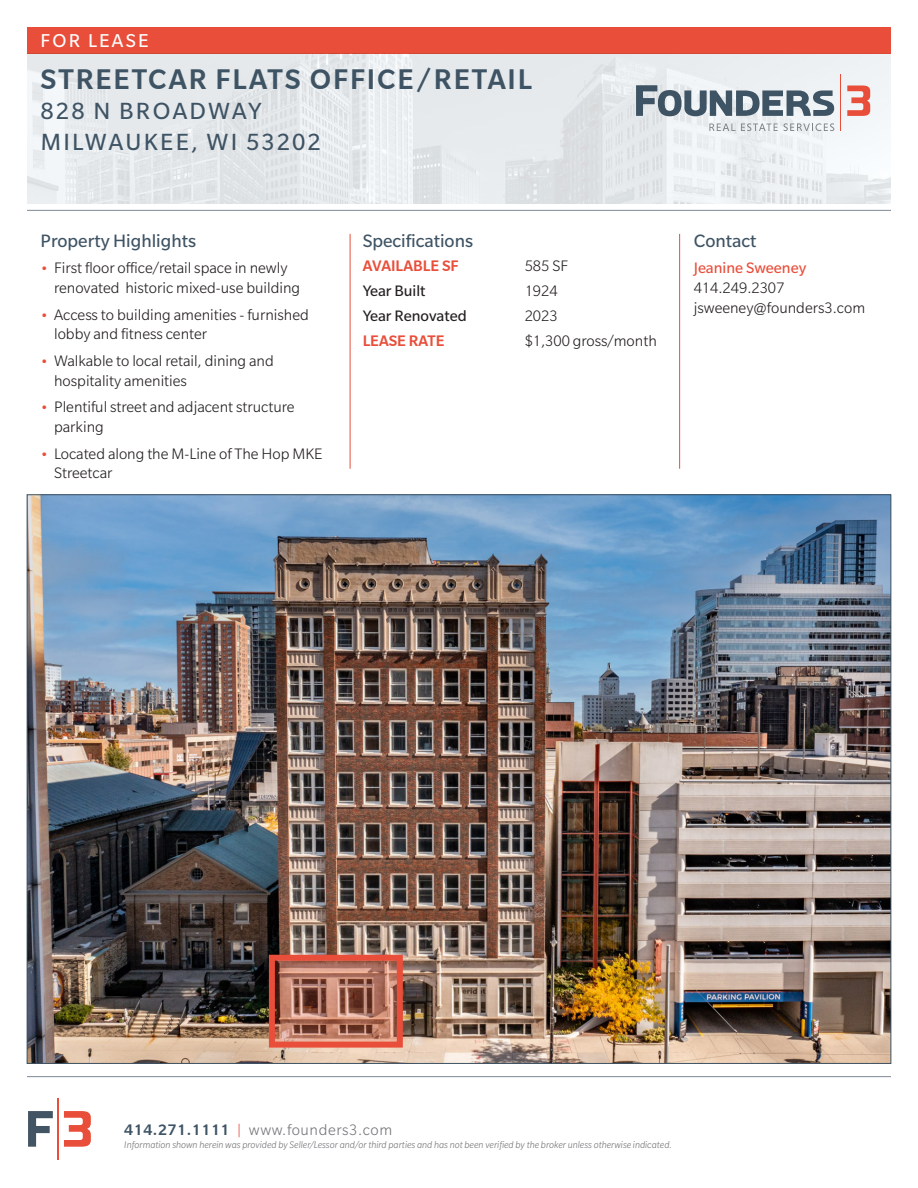
<style>
.page{position:relative;width:918px;height:1188px;background:#fff}
.page>*{position:absolute;margin:0;border:0;box-sizing:border-box;transform-origin:0 0}
.t1{font:500 30.75px "Slate Pro";letter-spacing:.06em;color:#3e5364}
.t2{font:25.5px/30.6px "Slate Pro";letter-spacing:.09em;color:#3e5364}
.t3{font:20.25px "Slate Pro";letter-spacing:.11em;color:#fff}
.t4{font:19.5px "Slate Pro";color:#3e5364}
.t5{font:300 16.5px/19.8px "Slate Pro";color:#231f20}
.t6{font:300 16.5px "Slate Pro";letter-spacing:.035em;color:#757679}
.t7{font:16.5px "Slate Pro";color:#231f20}
.t8{font:500 16.5px "Slate Pro";color:#e94e3a}
.t9{font:16.5px "Slate Pro";color:#e94e3a}
.t10{font:italic 300 10.5px "Slate Pro";color:#757679}
.s1{font-weight:400;font-size:15px;color:#e94e3a}
.s2{font-weight:500;color:#3e5364}
.s3{color:#e94e3a}
</style>
<div class="page">
<img style="left:27px;top:54px;width:864px;height:150px">
<hr style="left:58px;top:1098px;width:1px;height:62px;background:#e94e3a">
<svg style="left:28px;top:1111px;width:25px;height:36px"></svg>
<svg style="left:64px;top:1111px;width:27px;height:36px"></svg>
<hr style="left:27px;top:210px;width:864px;height:1px;background:#7d8995">
<div style="left:27px;top:27px;width:864px;height:27px;background:#e94e3a"></div>
<hr style="left:840px;top:74px;width:1px;height:57px;background:#e94e3a">
<svg style="left:636px;top:85px;width:198px;height:31px"></svg>
<svg style="left:847px;top:86px;width:23px;height:30px"></svg>
<svg style="left:709px;top:124px;width:26px;height:7px"></svg>
<svg style="left:741px;top:123px;width:37px;height:8px"></svg>
<svg style="left:784px;top:123px;width:50px;height:8px"></svg>
<hr style="left:27px;top:1076px;width:864px;height:1px;background:#7d8995">
<hr style="left:350px;top:234px;width:1px;height:235px;background:#e94e3a">
<hr style="left:679px;top:234px;width:1px;height:235px;background:#e94e3a">
<img style="left:29px;top:497px;width:860px;height:565px">
<svg style="left:276px;top:962px;width:120px;height:79px;background:#ab7361"></svg>
<div style="left:269px;top:955px;width:134px;height:93px;border:6px solid #e94e3a"></div>
<p class="t3" style="left:41px;top:30px;width:110px">FOR LEASE</p>
<h1 class="t1" style="left:41px;top:60px;width:493px">STREETCAR FLATS OFFICE/RETAIL</h1>
<h2 class="t2" style="left:41px;top:96px;width:282px">828 N BROADWAY<br>MILWAUKEE, WI 53202</h2>
<p class="t4" style="left:41px;top:230px;width:157px">Property Highlights</p>
<p class="t5" style="left:54px;top:258px;width:248px;text-indent:-14px"><span class="s1">•</span> First floor office/retail space in newly renovated historic mixed-use building</p>
<p class="t5" style="left:54px;top:304px;width:256px;text-indent:-14px"><span class="s1">•</span> Access to building amenities - furnished lobby and fitness center</p>
<p class="t5" style="left:54px;top:351px;width:221px;text-indent:-14px"><span class="s1">•</span> Walkable to local retail, dining and hospitality amenities</p>
<p class="t5" style="left:54px;top:397px;width:242px;text-indent:-14px"><span class="s1">•</span> Plentiful street and adjacent structure parking</p>
<p class="t5" style="left:54px;top:443px;width:270px;text-indent:-14px"><span class="s1">•</span> Located along the M-Line of The Hop MKE<br>Streetcar</p>
<p class="t4" style="left:363px;top:230px;width:112px">Specifications</p>
<p class="t8" style="left:363px;top:256px;width:98px">AVAILABLE SF</p>
<p class="t5" style="left:525px;top:256px;width:45px">585 SF</p>
<p class="t7" style="left:363px;top:282px;width:64px">Year Built</p>
<p class="t5" style="left:525px;top:281px;width:34px">1924</p>
<p class="t7" style="left:363px;top:307px;width:106px">Year Renovated</p>
<p class="t5" style="left:525px;top:306px;width:34px">2023</p>
<p class="t8" style="left:363px;top:330px;width:83px">LEASE RATE</p>
<p class="t5" style="left:525px;top:330px;width:134px">$1,300 gross/month</p>
<p class="t4" style="left:694px;top:230px;width:64px">Contact</p>
<p class="t9" style="left:694px;top:259px;width:114px">Jeanine Sweeney</p>
<p class="t5" style="left:694px;top:278px;width:92px">414.249.2307</p>
<p class="t5" style="left:694px;top:298px;width:173px">jsweeney@founders3.com</p>
<p class="t6" style="left:124px;top:1122px;width:270px"><span class="s2">414.271.1111</span> <span class="s3">|</span> www.founders3.com</p>
<p class="t10" style="left:124px;top:1139px;width:549px">Information shown herein was provided by Seller/Lessor and/or third parties and has not been verified by the broker unless otherwise indicated.</p>
</div>
